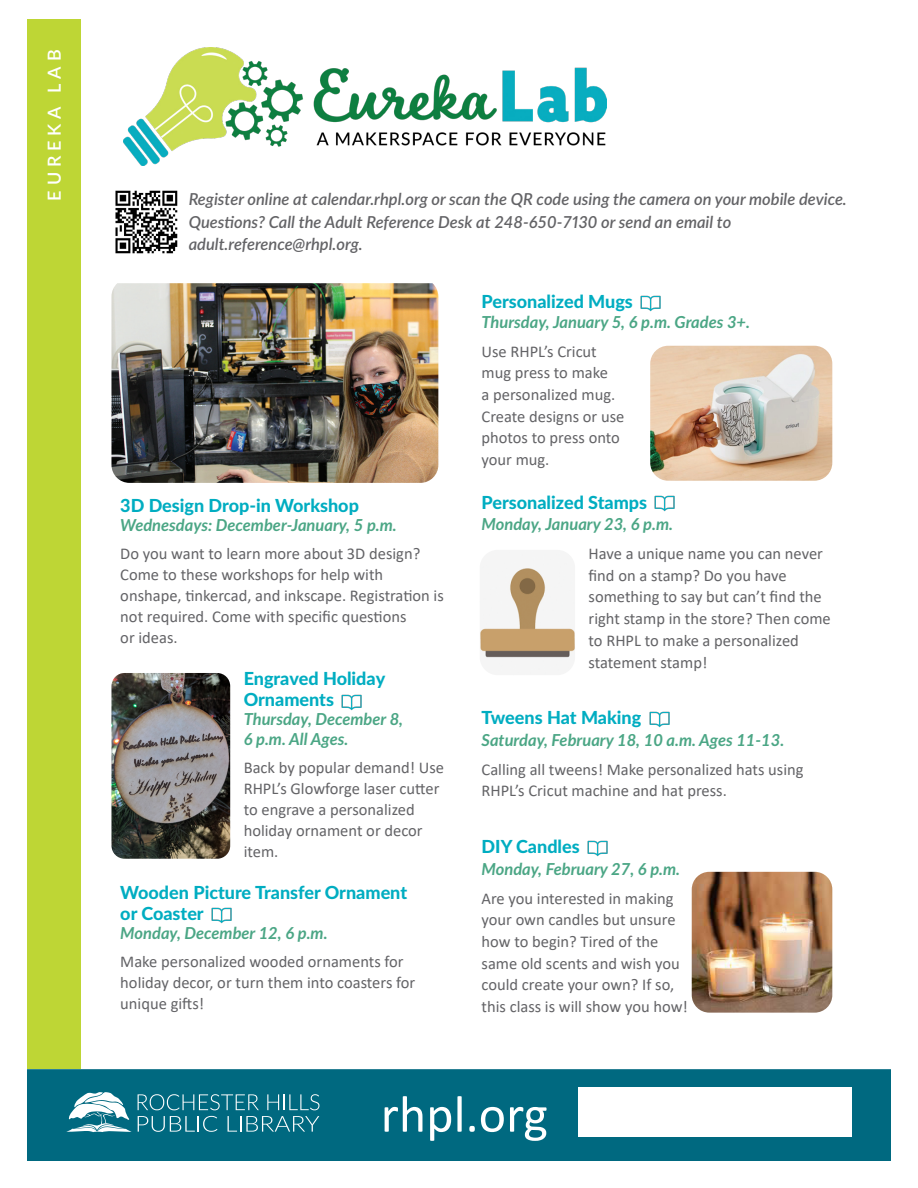
<style>
.page{position:relative;width:918px;height:1188px;background:#fff}
.page>*{position:absolute;margin:0;border:0;box-sizing:border-box;transform-origin:0 0}
.t1{font:52.05px "Calibri";color:#fff}
.Body_Text{font:800 18px/21px "Lato";color:#00adc1}
.Body_Text-2{font:600 18px "Lato";letter-spacing:.27em;color:#fff}
.Body_Text-3{font:16.5px/21.8px "Calibri";color:#636366}
.Body_Text-4{font:italic 700 16.5px/19.5px "Lato";color:#4ba685}
.Body_Text-5{font:italic 600 16.5px/22.5px "Lato";color:#636366}
</style>
<div class="page">
<div style="left:27px;top:19px;width:54px;height:1050px;background:#bed635"></div>
<div style="left:27px;top:1069px;width:864px;height:92px;background:#006980;border:1px solid #006980"></div>
<div style="left:579px;top:1087px;width:273px;height:50px;background:#fff"></div>
<svg style="left:138px;top:1094px;width:121px;height:16px"></svg>
<svg style="left:267px;top:1094px;width:52px;height:16px"></svg>
<svg style="left:138px;top:1116px;width:79px;height:16px"></svg>
<svg style="left:228px;top:1116px;width:91px;height:16px"></svg>
<svg style="left:66px;top:1092px;width:66px;height:40px"></svg>
<img style="left:341px;top:694px;width:21px;height:17px">
<img style="left:211px;top:907px;width:21px;height:17px">
<img style="left:640px;top:295px;width:21px;height:17px">
<img style="left:654px;top:495px;width:21px;height:17px">
<img style="left:649px;top:711px;width:21px;height:17px">
<img style="left:587px;top:840px;width:21px;height:17px">
<img style="left:115px;top:190px;width:63px;height:64px">
<img style="left:124px;top:47px;width:482px;height:118px">
<img style="left:692px;top:872px;width:140px;height:141px">
<img style="left:111px;top:283px;width:327px;height:200px">
<img style="left:111px;top:673px;width:119px;height:186px">
<img style="left:650px;top:346px;width:182px;height:135px">
<img style="left:480px;top:552px;width:95px;height:123px">
<p class="Body_Text-2" style="left:30px;top:176px;width:134px;rotate:-90deg">OUTREACH</p>
<p class="Body_Text-2" style="left:41px;top:201px;width:152px;rotate:-90deg">EUREKA LAB</p>
<p class="Body_Text-5" style="left:189px;top:187px;width:660px">Register online at calendar.rhpl.org or scan the QR code using the camera on your mobile device.<br>Questions? Call the Adult Reference Desk at 248-650-7130 or send an email to adult.reference@rhpl.org.</p>
<p class="Body_Text" style="left:120px;top:494px;width:240px">3D Design Drop-in Workshop</p>
<p class="Body_Text-4" style="left:120px;top:515px;width:278px">Wednesdays: December-January, 5 p.m.</p>
<p class="Body_Text-3" style="left:120px;top:543px;width:325px;line-height:21px">Do you want to learn more about 3D design?<br>Come to these workshops for help with onshape, tinkercad, and inkscape. Registration is not required. Come with specific questions<br>or ideas.</p>
<p class="Body_Text" style="left:244px;top:667px;width:143px">Engraved Holiday<br>Ornaments</p>
<p class="Body_Text-4" style="left:244px;top:709px;width:161px">Thursday, December 8,<br>6 p.m. All Ages.</p>
<p class="Body_Text-3" style="left:244px;top:756px;width:202px;line-height:21px">Back by popular demand! Use<br>RHPL’s Glowforge laser cutter to engrave a personalized holiday ornament or decor item.</p>
<p class="Body_Text" style="left:120px;top:881px;width:288px">Wooden Picture Transfer Ornament or Coaster</p>
<p class="Body_Text-4" style="left:120px;top:923px;width:209px">Monday, December 12, 6 p.m.</p>
<p class="Body_Text-3" style="left:120px;top:951px;width:297px;line-height:21px">Make personalized wooded ornaments for holiday decor, or turn them into coasters for unique gifts!</p>
<p class="Body_Text" style="left:482px;top:290px;width:153px">Personalized Mugs</p>
<p class="Body_Text-4" style="left:482px;top:312px;width:270px">Thursday, January 5, 6 p.m. Grades 3+.</p>
<p class="Body_Text-3" style="left:482px;top:340px;width:144px">Use RHPL’s Cricut mug press to make<br>a personalized mug.<br>Create designs or use photos to press onto your mug.</p>
<p class="Body_Text" style="left:482px;top:491px;width:167px">Personalized Stamps</p>
<p class="Body_Text-4" style="left:482px;top:514px;width:193px">Monday, January 23, 6 p.m.</p>
<p class="Body_Text-3" style="left:589px;top:542px;width:244px">Have a unique name you can never find on a stamp? Do you have something to say but can’t find the right stamp in the store? Then come to RHPL to make a personalized statement stamp!</p>
<p class="Body_Text" style="left:482px;top:707px;width:161px">Tweens Hat Making</p>
<p class="Body_Text-4" style="left:482px;top:730px;width:304px">Saturday, February 18, 10 a.m. Ages 11-13.</p>
<p class="Body_Text-3" style="left:482px;top:758px;width:324px">Calling all tweens! Make personalized hats using<br>RHPL’s Cricut machine and hat press.</p>
<p class="Body_Text" style="left:482px;top:836px;width:100px">DIY Candles</p>
<p class="Body_Text-4" style="left:482px;top:859px;width:200px">Monday, February 27, 6 p.m.</p>
<p class="Body_Text-3" style="left:482px;top:887px;width:208px">Are you interested in making your own candles but unsure how to begin? Tired of the same old scents and wish you could create your own? If so, this class is will show you how!</p>
<p class="t1" style="left:381px;top:1078px;width:169px">rhpl.org</p>
</div>
